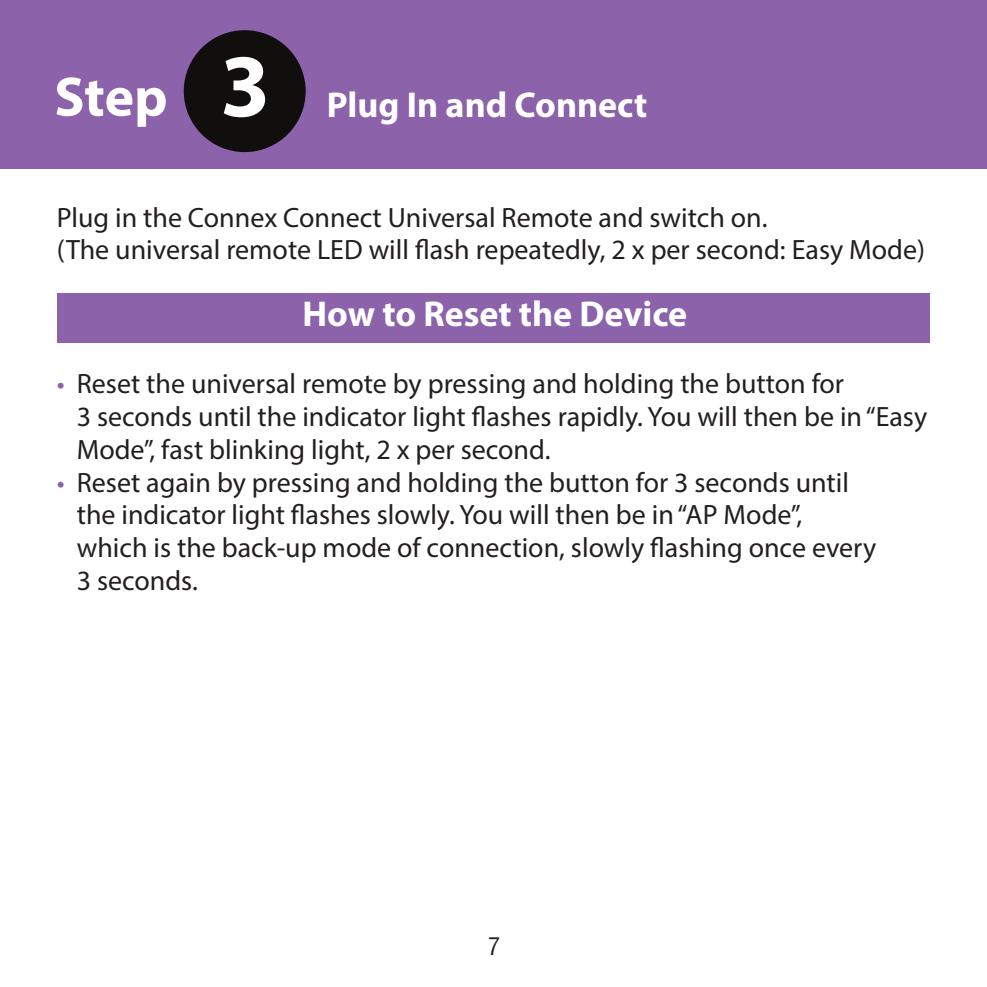
<style>
.page{position:relative;width:987px;height:987px;background:#fff}
.page>*{position:absolute;margin:0;border:0;box-sizing:border-box;transform-origin:0 0}
.t1{font:700 90px "Myriad Pro";color:#fff}
.t2{font:700 56px "Myriad Pro";color:#fff}
.t3{font:700 36px "Myriad Pro";color:#fff}
.t4{font:28px/32.8px "Myriad Pro";color:#231f20}
.t5{font:condensed 24px "Helvetica LT Std";color:#231f20}
.s1{color:#8c62aa}
</style>
<div class="page">
<div style="left:0;top:0;width:986px;height:168px;background:#8c62aa"></div>
<div style="left:184px;top:30px;width:121px;height:122px;background:#110e0e;border-radius:50%"></div>
<div style="left:57px;top:293px;width:872px;height:50px;background:#8c62aa"></div>
<p class="t2" style="left:54px;top:60px;width:115px">Step</p>
<p class="t1" style="left:220px;top:27px;width:51px">3</p>
<p class="t3" style="left:327px;top:82px;width:322px">Plug In and Connect</p>
<p class="t4" style="left:57px;top:200px;width:712px">Plug in the Connex Connect Universal Remote and switch on.</p>
<p class="t4" style="left:57px;top:233px;width:869px">(The universal remote LED will flash repeatedly, 2 x per second: Easy Mode)</p>
<p class="t3" style="left:302px;top:291px;width:386px">How to Reset the Device</p>
<p class="t4" style="left:57px;top:367px;width:788px"><span class="s1">•</span> Reset the universal remote by pressing and holding the button for</p>
<p class="t4" style="left:77px;top:400px;width:852px">3 seconds until the indicator light flashes rapidly. You will then be in “Easy<br>Mode”, fast blinking light, 2 x per second.</p>
<p class="t4" style="left:77px;top:465px;width:773px;text-indent:-20px"><span class="s1">•</span> Reset again by pressing and holding the button for 3 seconds until the indicator light flashes slowly. You will then be in “AP Mode”,</p>
<p class="t4" style="left:77px;top:531px;width:801px">which is the back-up mode of connection, slowly flashing once every</p>
<p class="t4" style="left:77px;top:564px;width:123px">3 seconds.</p>
<p class="t5" style="left:488px;top:931px;width:13px">7</p>
</div>
